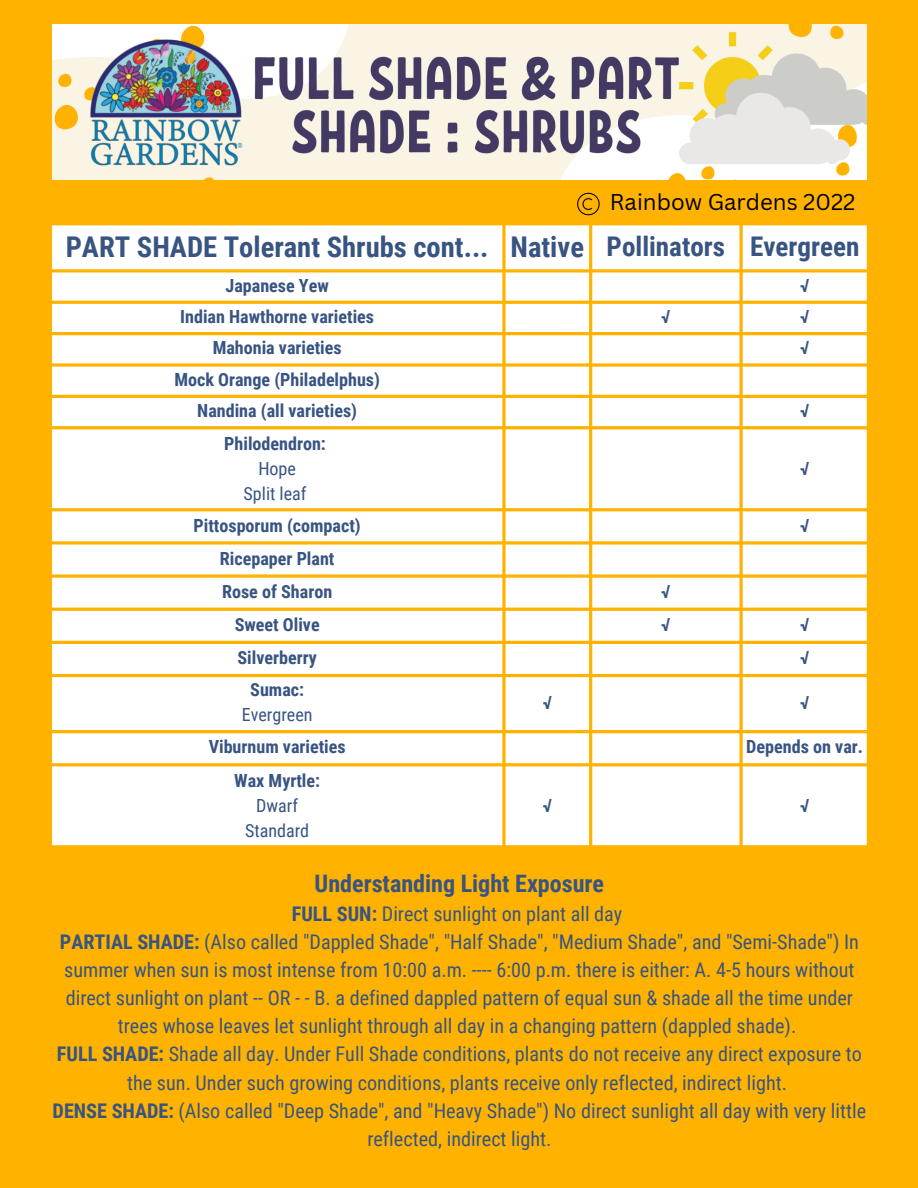
<style>
.page{position:relative;width:918px;height:1188px;background:#ffb300}
.page>*{position:absolute;margin:0;border:0;box-sizing:border-box;transform-origin:0 0}
.t1{font:700 28.65px "Roboto Condensed";color:#385482}
.t2{font:700 24.15px "Roboto Condensed";color:#385482}
.t3{font:22.2px "Canva Sans";color:#000}
.t4{font:20.25px/28.2px "Roboto Condensed";color:#385482;text-align:center}
.t5{font:700 18.15px/31.3px "Roboto Condensed";color:#385482;text-align:center}
.t6{font:18.15px/25.2px "Roboto Condensed";color:#385482;text-align:center}
.s1{font-size:27.15px}
.s2{font-weight:700}
</style>
<div class="page">
<svg style="left:52px;top:225px;width:815px;height:620px;background:#fff8e9"></svg>
<img style="left:52px;top:24px;width:815px;height:155px">
<svg style="left:577px;top:193px;width:23px;height:22px"></svg>
<p class="t3" style="left:610px;top:186px;width:247px">Rainbow Gardens 2022</p>
<h1 class="t1" style="left:66px;top:230px;width:795px">PART SHADE Tolerant Shrubs cont... Native <span class="s1">Pollinators Evergreen</span></h1>
<p class="t5" style="left:226px;top:270px;width:105px">Japanese Yew</p>
<p class="t5" style="left:800px;top:270px;width:11px">√</p>
<p class="t5" style="left:180px;top:301px;width:195px">Indian Hawthorne varieties</p>
<p class="t5" style="left:661px;top:301px;width:11px">√</p>
<p class="t5" style="left:800px;top:301px;width:11px">√</p>
<p class="t5" style="left:213px;top:333px;width:131px">Mahonia varieties</p>
<p class="t5" style="left:800px;top:333px;width:11px">√</p>
<p class="t5" style="left:174px;top:364px;width:207px">Mock Orange (Philadelphus)<br>Nandina (all varieties)</p>
<p class="t5" style="left:800px;top:395px;width:11px">√</p>
<p class="t5" style="left:224px;top:428px;width:103px">Philodendron:</p>
<p class="t6" style="left:244px;top:456px;width:65px">Hope<br>Split leaf</p>
<p class="t5" style="left:800px;top:453px;width:11px">√</p>
<p class="t5" style="left:194px;top:510px;width:169px">Pittosporum (compact)</p>
<p class="t5" style="left:800px;top:510px;width:11px">√</p>
<p class="t5" style="left:220px;top:542px;width:116px;line-height:33.2px;text-align:left">Ricepaper Plant<br>Rose of Sharon</p>
<p class="t5" style="left:661px;top:576px;width:11px">√</p>
<p class="t5" style="left:235px;top:609px;width:86px">Sweet Olive</p>
<p class="t5" style="left:661px;top:609px;width:11px">√</p>
<p class="t5" style="left:800px;top:609px;width:11px">√</p>
<p class="t5" style="left:238px;top:642px;width:81px">Silverberry</p>
<p class="t5" style="left:800px;top:642px;width:11px">√</p>
<p class="t5" style="left:250px;top:674px;width:55px">Sumac:</p>
<p class="t6" style="left:242px;top:703px;width:72px">Evergreen</p>
<p class="t5" style="left:543px;top:688px;width:11px">√</p>
<p class="t5" style="left:800px;top:688px;width:11px">√</p>
<p class="t5" style="left:209px;top:732px;width:138px">Viburnum varieties</p>
<p class="t5" style="left:746px;top:732px;width:119px">Depends on var.</p>
<p class="t5" style="left:234px;top:765px;width:87px">Wax Myrtle:</p>
<p class="t6" style="left:245px;top:793px;width:66px">Dwarf<br>Standard</p>
<p class="t5" style="left:543px;top:790px;width:11px">√</p>
<p class="t5" style="left:800px;top:790px;width:11px">√</p>
<p class="t2" style="left:315px;top:869px;width:291px">Understanding Light Exposure</p>
<p class="t4" style="left:53px;top:900px;width:815px"><span class="s2">FULL SUN:</span> Direct sunlight on plant all day<br><span class="s2">PARTIAL SHADE:</span> (Also called "Dappled Shade", "Half Shade", "Medium Shade", and "Semi-Shade") In summer when sun is most intense from 10:00 a.m. ---- 6:00 p.m. there is either: A. 4-5 hours without direct sunlight on plant -- OR - - B. a defined dappled pattern of equal sun &amp; shade all the time under trees whose leaves let sunlight through all day in a changing pattern (dappled shade).<br><span class="s2">FULL SHADE:</span> Shade all day. Under Full Shade conditions, plants do not receive any direct exposure to the sun. Under such growing conditions, plants receive only reflected, indirect light.<br><span class="s2">DENSE SHADE:</span> (Also called "Deep Shade", and "Heavy Shade") No direct sunlight all day with very little reflected, indirect light.</p>
</div>
